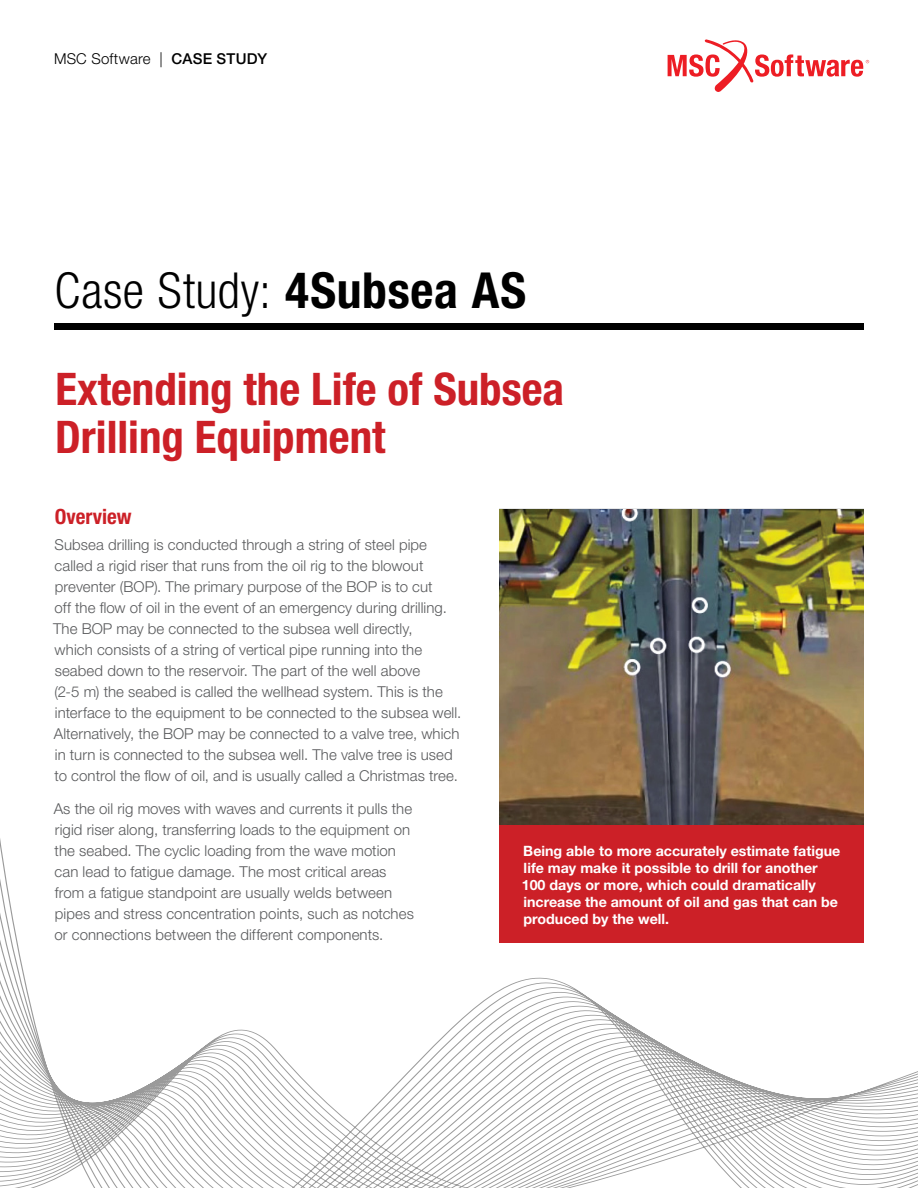
<style>
.page{position:relative;width:918px;height:1188px;background:#fff}
.page>*{position:absolute;margin:0;border:0;box-sizing:border-box;transform-origin:0 0}
.t1{font:300 condensed 49.65px "Helvetica Neue LT Pro";letter-spacing:.01em;color:#000}
.t2{font:700 condensed 45px/48px "Helvetica Neue LT Pro";color:#cc2027}
.t3{font:700 condensed 21px "Helvetica Neue LT Pro";color:#cc2027}
.t4{font:300 15px/21px "Helvetica Neue LT Pro";letter-spacing:.005em;color:#58595b}
.t5{font:300 15px "Helvetica Neue LT Pro";letter-spacing:.015em;color:#000}
.t6{font:700 14.25px/17.1px "Helvetica Neue LT Pro";color:#fff}
.s1{font-weight:500}
.s2{font-weight:700}
</style>
<div class="page">
<svg style="left:0;top:690px;width:918px;height:498px"></svg>
<svg style="left:668px;top:39px;width:201px;height:53px"></svg>
<div style="left:54px;top:323px;width:810px;height:6px;background:#000"></div>
<img style="left:500px;top:510px;width:364px;height:315px">
<div style="left:500px;top:825px;width:364px;height:118px;background:#cc2027"></div>
<p class="t5" style="left:54px;top:50px;width:215px">MSC Software | <span class="s1">CASE STUDY</span></p>
<h1 class="t1" style="left:55px;top:262px;width:473px">Case Study: <span class="s2">4Subsea AS</span></h1>
<h2 class="t2" style="left:55px;top:365px;width:511px">Extending the Life of Subsea<br>Drilling Equipment</h2>
<h3 class="t3" style="left:55px;top:504px;width:78px">Overview</h3>
<p class="t4" style="left:53px;top:534px;width:410px">Subsea drilling is conducted through a string of steel pipe called a rigid riser that runs from the oil rig to the blowout preventer (BOP). The primary purpose of the BOP is to cut<br>off the flow of oil in the event of an emergency during drilling.<br>The BOP may be connected to the subsea well directly,<br>which consists of a string of vertical pipe running into the seabed down to the reservoir. The part of the well above<br>(2-5 m) the seabed is called the wellhead system. This is the interface to the equipment to be connected to the subsea well.<br>Alternatively, the BOP may be connected to a valve tree, which in turn is connected to the subsea well. The valve tree is used to control the flow of oil, and is usually called a Christmas tree.</p>
<p class="t4" style="left:54px;top:797px;width:362px">As the oil rig moves with waves and currents it pulls the rigid riser along, transferring loads to the equipment on the seabed. The cyclic loading from the wave motion can lead to fatigue damage. The most critical areas from a fatigue standpoint are usually welds between pipes and stress concentration points, such as notches or connections between the different components.</p>
<p class="t6" style="left:522px;top:842px;width:320px">Being able to more accurately estimate fatigue life may make it possible to drill for another 100 days or more, which could dramatically increase the amount of oil and gas that can be produced by the well.</p>
</div>
